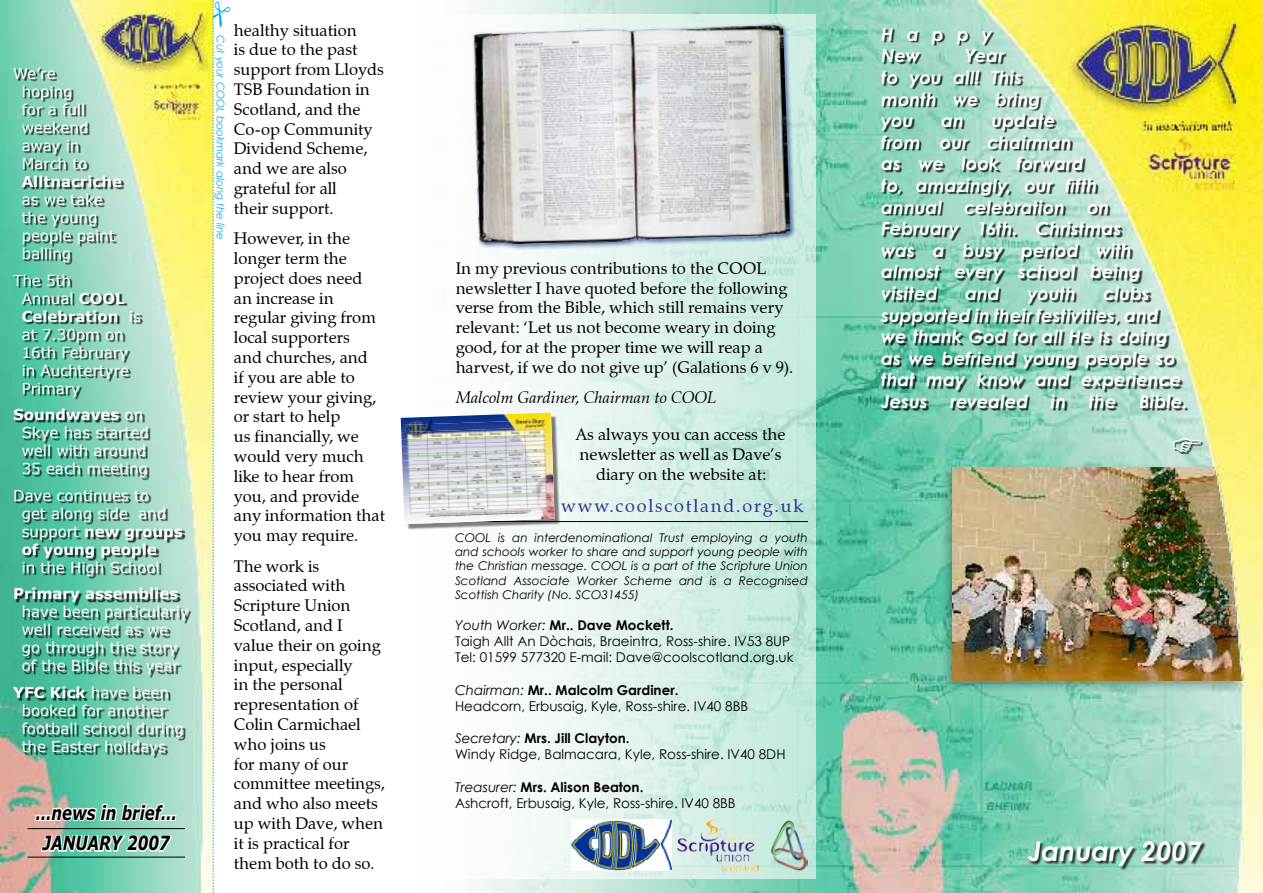
<style>
.page{position:relative;width:1263px;height:893px;background:#fff}
.page>*{position:absolute;margin:0;border:0;box-sizing:border-box;transform-origin:0 0}
.t1{font:italic 700 27px "Century Gothic";color:#fff}
.t2{font:italic 700 19.5px/30.8px "Verdana";color:#000;text-align:center;scale:.77 1}
.t3{font:italic 700 18px/21.6px "Century Gothic";color:#fff}
.t4{font:18px "Zapf Calligraphic 801 BT";letter-spacing:.1em;color:#323491}
.t5{font:italic 700 18px/21.6px "Century Gothic";letter-spacing:.725em;color:#fff}
.t6{font:16.5px/19.8px "Zapf Calligraphic 801 BT";color:#000}
.t7{font:italic 16.5px "Zapf Calligraphic 801 BT";color:#000}
.t8{font:15px/18px "Verdana";color:#fff}
.t9{font:700 15px "Verdana";color:#fff}
.t10{font:13.5px/16.2px "Century Gothic";color:#000}
.t11{font:italic 12px/14.4px "Century Gothic";color:#000;text-align:justify}
.t12{font:italic 10.5px "Century Gothic";color:#00aeef}
.s1{font-weight:700}
.s2{font-style:italic}
</style>
<div class="page">
<img style="left:470px;top:0;width:793px;height:893px">
<img style="left:0;top:0;width:213px;height:893px">
<div style="left:939px;top:463px;width:309px;height:231px;background:#000;opacity:.3"></div>
<img style="left:952px;top:468px;width:292px;height:212px">
<hr style="left:28px;top:828px;width:157px;height:1px;background:#000">
<hr style="left:28px;top:857px;width:157px;height:1px;background:#000">
<svg style="left:470px;top:14px;width:346px;height:864px"></svg>
<img style="left:572px;top:819px;width:100px;height:51px">
<img style="left:677px;top:819px;width:82px;height:51px">
<img style="left:770px;top:819px;width:38px;height:51px">
<hr style="left:455px;top:521px;width:353px;height:1px;background:#000">
<div style="left:15px;top:69px;width:176px;height:689px;background:#000;opacity:.75"></div>
<div style="left:882px;top:30px;width:306px;height:381px;background:#010000;opacity:.75"></div>
<div style="left:1028px;top:841px;width:177px;height:29px;background:#000;opacity:.75"></div>
<svg style="left:33px;top:787px;width:145px;height:84px"></svg>
<div style="left:1174px;top:440px;width:30px;height:14px;background:#000;opacity:.75"></div>
<div style="left:403px;top:415px;width:158px;height:115px;background:#000;opacity:.5"></div>
<svg style="left:401px;top:413px;width:154px;height:111px"></svg>
<img style="left:401px;top:413px;width:150px;height:7px">
<img style="left:401px;top:420px;width:150px;height:7px">
<img style="left:401px;top:427px;width:151px;height:7px">
<img style="left:401px;top:434px;width:151px;height:12px">
<img style="left:402px;top:441px;width:151px;height:22px">
<img style="left:402px;top:448px;width:150px;height:13px">
<img style="left:402px;top:463px;width:151px;height:12px">
<img style="left:403px;top:470px;width:150px;height:7px">
<img style="left:403px;top:477px;width:150px;height:7px">
<img style="left:403px;top:484px;width:151px;height:7px">
<img style="left:403px;top:491px;width:151px;height:27px">
<img style="left:404px;top:498px;width:150px;height:13px">
<img style="left:404px;top:513px;width:151px;height:11px">
<div style="left:472px;top:22px;width:324px;height:229px;background:#25408f;opacity:.75"></div>
<img style="left:472px;top:23px;width:318px;height:224px">
<svg style="left:213px;top:0;width:1px;height:893px"></svg>
<svg style="left:1173px;top:438px;width:28px;height:14px"></svg>
<p class="t8" style="left:22px;top:65px;width:68px;text-indent:-9px">We’re hoping for a full weekend away in<br>March to</p>
<p class="t9" style="left:22px;top:171px;width:102px">Alltnacriche</p>
<p class="t8" style="left:22px;top:191px;width:94px">as we take the young people paint balling</p>
<p class="t8" style="left:22px;top:271px;width:120px;text-indent:-9px">The 5th<br>Annual <span class="s1">COOL<br>Celebration</span> is at 7.30pm on<br>16th February in Auchtertyre<br>Primary</p>
<p class="t8" style="left:13px;top:406px;width:137px;text-align:center"><span class="s1">Soundwaves</span> on<br>Skye has started well with around<br>35 each meeting</p>
<p class="t8" style="left:22px;top:486px;width:162px;text-indent:-9px">Dave continues to<br>get along side and support <span class="s1">new groups of young people</span></p>
<p class="t8" style="left:22px;top:558px;width:139px">in the High School</p>
<p class="t9" style="left:13px;top:583px;width:167px">Primary assemblies</p>
<p class="t8" style="left:22px;top:603px;width:169px">have been particularly well received as we go through the story of the Bible this year</p>
<p class="t8" style="left:22px;top:683px;width:164px;text-indent:-9px"><span class="s1">YFC Kick</span> have been booked for another football school during the Easter holidays</p>
<p class="t2" style="left:36px;top:797px;width:185px">…news in brief…<br>JANUARY 2007</p>
<p class="t12" style="left:228px;top:35px;width:207px;rotate:90deg">Cut your COOL bookmark along the line</p>
<p class="t6" style="left:234px;top:20px;width:152px">healthy situation<br>is due to the past support from Lloyds<br>TSB Foundation in<br>Scotland, and the<br>Co-op Community<br>Dividend Scheme, and we are also grateful for all<br>their support.</p>
<p class="t6" style="left:234px;top:229px;width:153px">However, in the longer term the project does need<br>an increase in regular giving from local supporters<br>and churches, and<br>if you are able to review your giving, or start to help<br>us financially, we would very much like to hear from you, and provide any information that you may require.</p>
<p class="t6" style="left:234px;top:556px;width:153px">The work is associated with<br>Scripture Union<br>Scotland, and I value their on going input, especially<br>in the personal representation of<br>Colin Carmichael who joins us<br>for many of our committee meetings, and who also meets up with Dave, when it is practical for them both to do so.</p>
<p class="t6" style="left:456px;top:258px;width:339px">In my previous contributions to the COOL newsletter I have quoted before the following verse from the Bible, which still remains very relevant: ‘Let us not become weary in doing good, for at the proper time we will reap a harvest, if we do not give up’ (Galations 6 v 9).</p>
<p class="t7" style="left:456px;top:387px;width:262px">Malcolm Gardiner, Chairman to COOL</p>
<p class="t6" style="left:576px;top:424px;width:211px;text-align:center">As always you can access the newsletter as well as Dave’s diary on the website at:</p>
<p class="t4" style="left:561px;top:494px;width:244px">www.coolscotland.org.uk</p>
<p class="t11" style="left:455px;top:530px;width:354px">COOL is an interdenominational Trust employing a youth and schools worker to share and support young people with the Christian message. COOL is a part of the Scripture Union Scotland Associate Worker Scheme and is a Recognised Scottish Charity (No. SCO31455)</p>
<p class="t10" style="left:455px;top:616px;width:340px"><span class="s2">Youth Worker:</span> <span class="s1">Mr.. Dave Mockett.<br></span>Taigh Allt An Dòchais, Braeintra, Ross-shire. IV53 8UP<br>Tel: 01599 577320 E-mail: Dave@coolscotland.org.uk</p>
<p class="t10" style="left:455px;top:681px;width:295px"><span class="s2">Chairman:</span> <span class="s1">Mr.. Malcolm Gardiner.<br></span>Headcorn, Erbusaig, Kyle, Ross-shire. IV40 8BB</p>
<p class="t10" style="left:455px;top:730px;width:332px"><span class="s2">Secretary:</span> <span class="s1">Mrs. Jill Clayton.<br></span>Windy Ridge, Balmacara, Kyle, Ross-shire. IV40 8DH</p>
<p class="t10" style="left:455px;top:778px;width:282px"><span class="s2">Treasurer:</span> <span class="s1">Mrs. Alison Beaton.<br></span>Ashcroft, Erbusaig, Kyle, Ross-shire. IV40 8BB</p>
<p class="t5" style="left:881px;top:23px;width:112px">Happy<br>New</p>
<p class="t3" style="left:881px;top:44px;width:160px;text-indent:84px">Year<br>to you all! This month we bring you</p>
<p class="t3" style="left:881px;top:109px;width:261px;text-indent:110px">update<br>from our chairman<br>as we look forward<br>to, amazingly, our fifth annual celebration on<br>February 16th. Christmas was a busy period with almost every school being visited</p>
<p class="t3" style="left:941px;top:109px;width:24px">an</p>
<p class="t3" style="left:881px;top:282px;width:302px;text-indent:222px">clubs supported in their festivities, and we thank God for all He is doing as we befriend young people so that may know and experience<br>Jesus</p>
<p class="t3" style="left:965px;top:282px;width:36px">and</p>
<p class="t3" style="left:1027px;top:282px;width:50px">youth</p>
<p class="t3" style="left:950px;top:390px;width:79px">revealed</p>
<p class="t3" style="left:1051px;top:390px;width:17px">in</p>
<p class="t3" style="left:1089px;top:390px;width:29px">the</p>
<p class="t3" style="left:1139px;top:390px;width:50px">Bible.</p>
<h1 class="t1" style="left:1028px;top:830px;width:175px">January 2007</h1>
</div>
